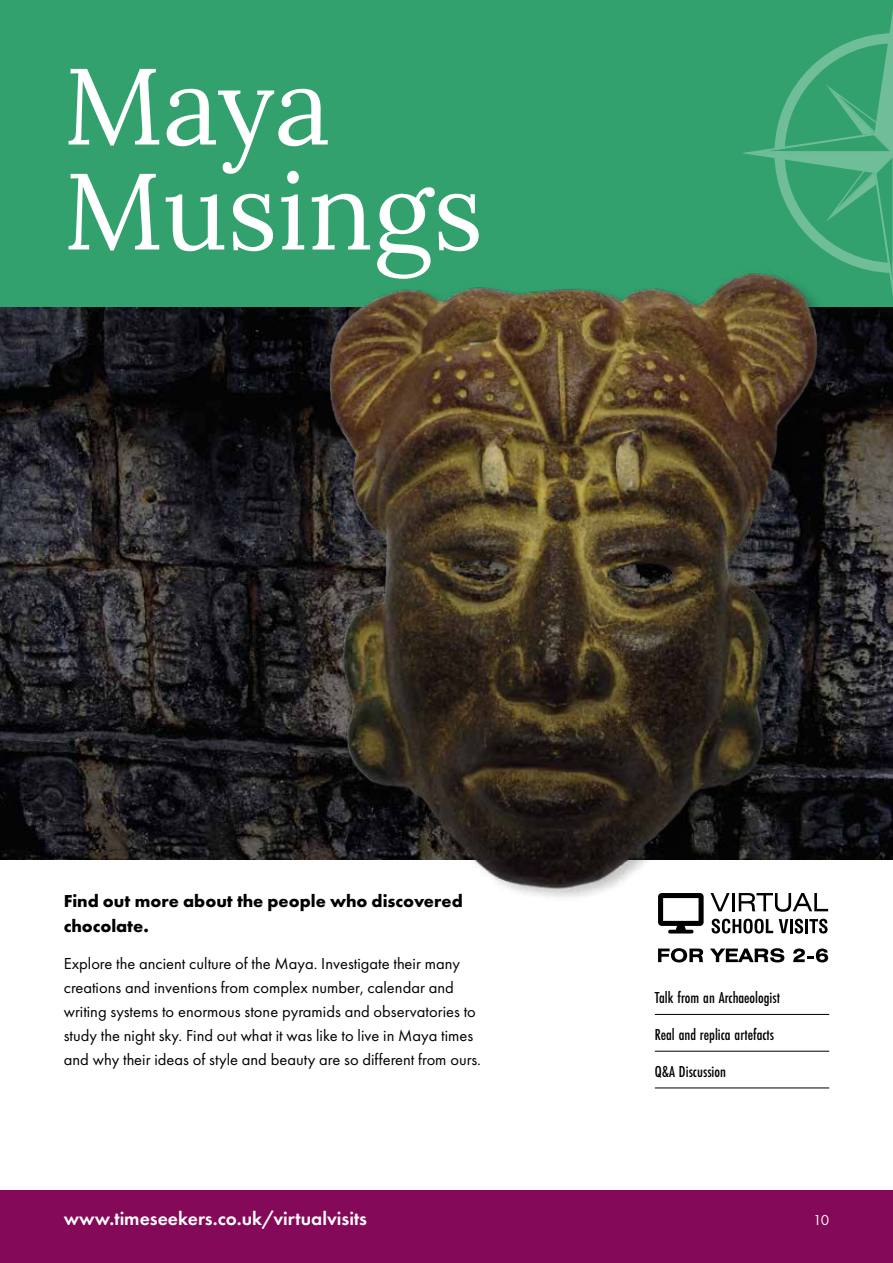
<style>
.page{position:relative;width:893px;height:1263px;background:#fff}
.page>*{position:absolute;margin:0;border:0;box-sizing:border-box;transform-origin:0 0}
.t1{font:108px/105px "Lora";color:#fff}
.t2{font:600 19.5px "Futura PT";color:#fff}
.t3{font:700 18px/25.5px "Futura PT";color:#000}
.t4{font:16.5px/24px "Futura PT";color:#000}
.t5{font:500 16.5px "Futura PT Cond";color:#000}
.t6{font:15px "Futura PT";color:#fff}
</style>
<div class="page">
<img style="left:0;top:306px;width:73px;height:553px">
<div style="left:0;top:0;width:893px;height:306px;background:#32a16e"></div>
<div style="left:0;top:1191px;width:893px;height:72px;background:#840958"></div>
<svg style="left:712px;top:930px;width:61px;height:3px"></svg>
<svg style="left:781px;top:930px;width:5px;height:3px"></svg>
<hr style="left:790px;top:919px;width:3px;height:14px;background:#000">
<svg style="left:795px;top:930px;width:8px;height:3px"></svg>
<hr style="left:805px;top:919px;width:3px;height:14px;background:#000">
<svg style="left:812px;top:930px;width:15px;height:3px"></svg>
<svg style="left:668px;top:930px;width:26px;height:3px"></svg>
<svg style="left:658px;top:948px;width:45px;height:14px"></svg>
<svg style="left:710px;top:948px;width:74px;height:14px"></svg>
<svg style="left:793px;top:948px;width:35px;height:14px"></svg>
<hr style="left:655px;top:1014px;width:174px;height:1px;background:#000">
<hr style="left:655px;top:1051px;width:174px;height:1px;background:#000">
<hr style="left:655px;top:1087px;width:174px;height:1px;background:#000">
<svg style="left:742px;top:10px;width:151px;height:186px"></svg>
<img style="left:73px;top:196px;width:820px;height:734px">
<h1 class="t1" style="left:64px;top:54px;width:421px">Maya<br>Musings</h1>
<p class="t3" style="left:64px;top:887px;width:401px">Find out more about the people who discovered chocolate.</p>
<p class="t4" style="left:64px;top:951px;width:419px">Explore the ancient culture of the Maya. Investigate their many creations and inventions from complex number, calendar and writing systems to enormous stone pyramids and observatories to study the night sky. Find out what it was like to live in Maya times and why their ideas of style and beauty are so different from ours.</p>
<p class="t5" style="left:655px;top:988px;width:127px">Talk from an Archaeologist</p>
<p class="t5" style="left:655px;top:1025px;width:121px">Real and replica artefacts</p>
<p class="t5" style="left:655px;top:1062px;width:73px">Q&amp;A Discussion</p>
<p class="t2" style="left:64px;top:1206px;width:305px">www.timeseekers.co.uk/virtualvisits</p>
<p class="t6" style="left:813px;top:1211px;width:18px">10</p>
</div>
